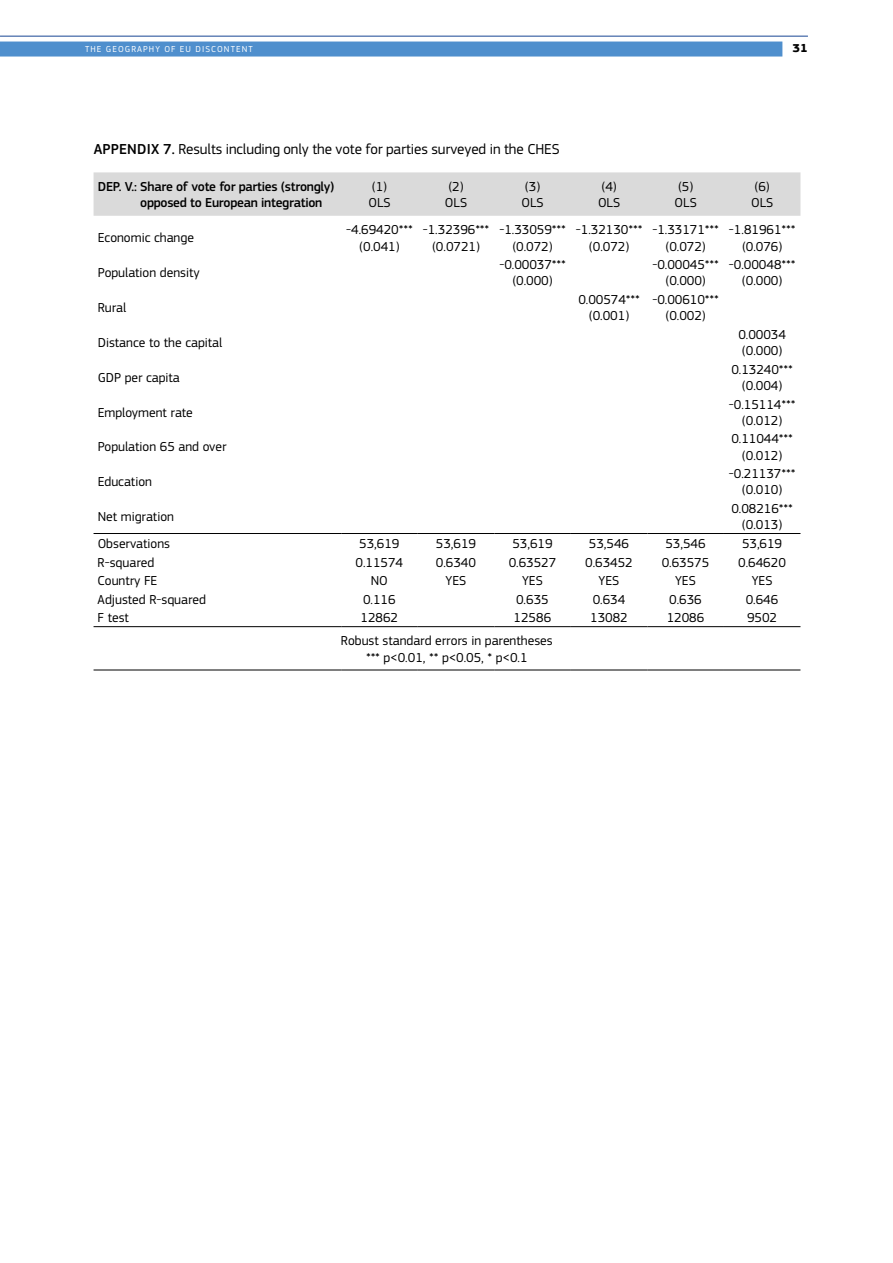
<style>
.page{position:relative;width:893px;height:1263px;background:#fff}
.page>*{position:absolute;margin:0;border:0;box-sizing:border-box;transform-origin:0 0}
.t1{font:15px "EC Square Sans Pro";letter-spacing:-.005em;color:#000}
.t2{font:13.5px/16.2px "EC Square Sans Pro";color:#000;text-align:center}
.t3{font:500 13.5px/16.2px "EC Square Sans Pro";letter-spacing:-.02em;color:#000}
.t4{font:700 12px "EC Square Sans Pro";color:#000;scale:1.07 1}
.t5{font:9px "EC Square Sans Pro";letter-spacing:.12em;color:#fff}
.s1{font-weight:500}
</style>
<div class="page">
<div style="left:94px;top:172px;width:706px;height:44px;background:#dadada"></div>
<hr style="left:94px;top:670px;width:247px;height:1px;background:#000">
<hr style="left:341px;top:670px;width:77px;height:1px;background:#000">
<hr style="left:418px;top:670px;width:76px;height:1px;background:#000">
<hr style="left:494px;top:670px;width:77px;height:1px;background:#000">
<hr style="left:571px;top:670px;width:76px;height:1px;background:#000">
<hr style="left:647px;top:670px;width:77px;height:1px;background:#000">
<hr style="left:724px;top:670px;width:76px;height:1px;background:#000">
<hr style="left:94px;top:533px;width:247px;height:1px;background:#000">
<hr style="left:341px;top:533px;width:77px;height:1px;background:#000">
<hr style="left:418px;top:533px;width:76px;height:1px;background:#000">
<hr style="left:494px;top:533px;width:77px;height:1px;background:#000">
<hr style="left:571px;top:533px;width:76px;height:1px;background:#000">
<hr style="left:647px;top:533px;width:77px;height:1px;background:#000">
<hr style="left:724px;top:533px;width:76px;height:1px;background:#000">
<hr style="left:94px;top:626px;width:247px;height:1px;background:#000">
<hr style="left:341px;top:626px;width:77px;height:1px;background:#000">
<hr style="left:418px;top:626px;width:76px;height:1px;background:#000">
<hr style="left:494px;top:626px;width:77px;height:1px;background:#000">
<hr style="left:571px;top:626px;width:76px;height:1px;background:#000">
<hr style="left:647px;top:626px;width:77px;height:1px;background:#000">
<hr style="left:724px;top:626px;width:76px;height:1px;background:#000">
<div style="left:0;top:42px;width:782px;height:15px;background:#4f8fcd"></div>
<hr style="left:0;top:36px;width:808px;height:1px;background:#184694">
<p class="t5" style="left:85px;top:44px;width:169px">THE GEOGRAPHY OF EU DISCONTENT</p>
<p class="t4" style="left:793px;top:41px;width:16px">31</p>
<p class="t1" style="left:94px;top:141px;width:467px"><span class="s1">APPENDIX 7.</span> Results including only the vote for parties surveyed in the CHES</p>
<p class="t3" style="left:140px;top:179px;width:196px;text-indent:-42px">DEP. V.: Share of vote for parties (strongly) opposed to European integration</p>
<p class="t2" style="left:368px;top:179px;width:24px;text-align:left">(1)<br>OLS</p>
<p class="t2" style="left:445px;top:179px;width:24px;text-align:left">(2)<br>OLS</p>
<p class="t2" style="left:521px;top:179px;width:24px;text-align:left">(3)<br>OLS</p>
<p class="t2" style="left:598px;top:179px;width:24px;text-align:left">(4)<br>OLS</p>
<p class="t2" style="left:674px;top:179px;width:24px;text-align:left">(5)<br>OLS</p>
<p class="t2" style="left:751px;top:179px;width:24px;text-align:left">(6)<br>OLS</p>
<p class="t2" style="left:98px;top:230px;width:98px">Economic change</p>
<p class="t2" style="left:346px;top:222px;width:68px">-4.69420*** (0.041)</p>
<p class="t2" style="left:423px;top:222px;width:68px">-1.32396*** (0.0721)</p>
<p class="t2" style="left:499px;top:222px;width:68px">-1.33059*** (0.072)</p>
<p class="t2" style="left:576px;top:222px;width:68px">-1.32130*** (0.072)</p>
<p class="t2" style="left:652px;top:222px;width:68px">-1.33171*** (0.072)</p>
<p class="t2" style="left:729px;top:222px;width:68px">-1.81961*** (0.076)</p>
<p class="t2" style="left:98px;top:265px;width:103px">Population density</p>
<p class="t2" style="left:499px;top:257px;width:68px">-0.00037*** (0.000)</p>
<p class="t2" style="left:652px;top:257px;width:68px">-0.00045*** (0.000)</p>
<p class="t2" style="left:729px;top:257px;width:68px">-0.00048*** (0.000)</p>
<p class="t2" style="left:98px;top:300px;width:30px">Rural</p>
<p class="t2" style="left:578px;top:292px;width:63px">0.00574*** (0.001)</p>
<p class="t2" style="left:652px;top:292px;width:68px">-0.00610*** (0.002)</p>
<p class="t2" style="left:98px;top:334px;width:126px">Distance to the capital</p>
<p class="t2" style="left:738px;top:326px;width:49px;text-align:left">0.00034 (0.000)</p>
<p class="t2" style="left:98px;top:369px;width:84px">GDP per capita</p>
<p class="t2" style="left:731px;top:361px;width:63px">0.13240*** (0.004)</p>
<p class="t2" style="left:98px;top:404px;width:97px">Employment rate</p>
<p class="t2" style="left:729px;top:396px;width:68px">-0.15114*** (0.012)</p>
<p class="t2" style="left:98px;top:439px;width:130px">Population 65 and over</p>
<p class="t2" style="left:731px;top:431px;width:63px">0.11044*** (0.012)</p>
<p class="t2" style="left:98px;top:474px;width:56px">Education</p>
<p class="t2" style="left:729px;top:466px;width:68px">-0.21137*** (0.010)</p>
<p class="t2" style="left:98px;top:509px;width:78px">Net migration</p>
<p class="t2" style="left:731px;top:501px;width:63px">0.08216*** (0.013)</p>
<p class="t2" style="left:98px;top:535px;width:74px">Observations</p>
<p class="t2" style="left:359px;top:535px;width:42px">53,619</p>
<p class="t2" style="left:436px;top:535px;width:42px">53,619</p>
<p class="t2" style="left:512px;top:535px;width:42px">53,619</p>
<p class="t2" style="left:589px;top:535px;width:42px">53,546</p>
<p class="t2" style="left:665px;top:535px;width:42px">53,546</p>
<p class="t2" style="left:742px;top:535px;width:42px">53,619</p>
<p class="t2" style="left:98px;top:554px;width:58px">R-squared</p>
<p class="t2" style="left:356px;top:554px;width:49px">0.11574</p>
<p class="t2" style="left:436px;top:554px;width:42px">0.6340</p>
<p class="t2" style="left:509px;top:554px;width:49px">0.63527</p>
<p class="t2" style="left:585px;top:554px;width:49px">0.63452</p>
<p class="t2" style="left:662px;top:554px;width:49px">0.63575</p>
<p class="t2" style="left:738px;top:554px;width:49px">0.64620</p>
<p class="t2" style="left:98px;top:573px;width:61px">Country FE</p>
<p class="t2" style="left:371px;top:573px;width:19px">NO</p>
<p class="t2" style="left:445px;top:573px;width:22px">YES</p>
<p class="t2" style="left:522px;top:573px;width:22px">YES</p>
<p class="t2" style="left:599px;top:573px;width:22px">YES</p>
<p class="t2" style="left:675px;top:573px;width:22px">YES</p>
<p class="t2" style="left:752px;top:573px;width:22px">YES</p>
<p class="t2" style="left:98px;top:591px;width:110px">Adjusted R-squared</p>
<p class="t2" style="left:363px;top:591px;width:34px">0.116</p>
<p class="t2" style="left:516px;top:591px;width:34px">0.635</p>
<p class="t2" style="left:593px;top:591px;width:34px">0.634</p>
<p class="t2" style="left:669px;top:591px;width:34px">0.636</p>
<p class="t2" style="left:746px;top:591px;width:34px">0.646</p>
<p class="t2" style="left:98px;top:610px;width:33px">F test</p>
<p class="t2" style="left:361px;top:610px;width:39px">12862</p>
<p class="t2" style="left:514px;top:610px;width:39px">12586</p>
<p class="t2" style="left:590px;top:610px;width:39px">13082</p>
<p class="t2" style="left:667px;top:610px;width:39px">12086</p>
<p class="t2" style="left:747px;top:610px;width:32px">9502</p>
<p class="t2" style="left:341px;top:633px;width:213px">Robust standard errors in parentheses *** p&lt;0.01, ** p&lt;0.05, * p&lt;0.1</p>
</div>
